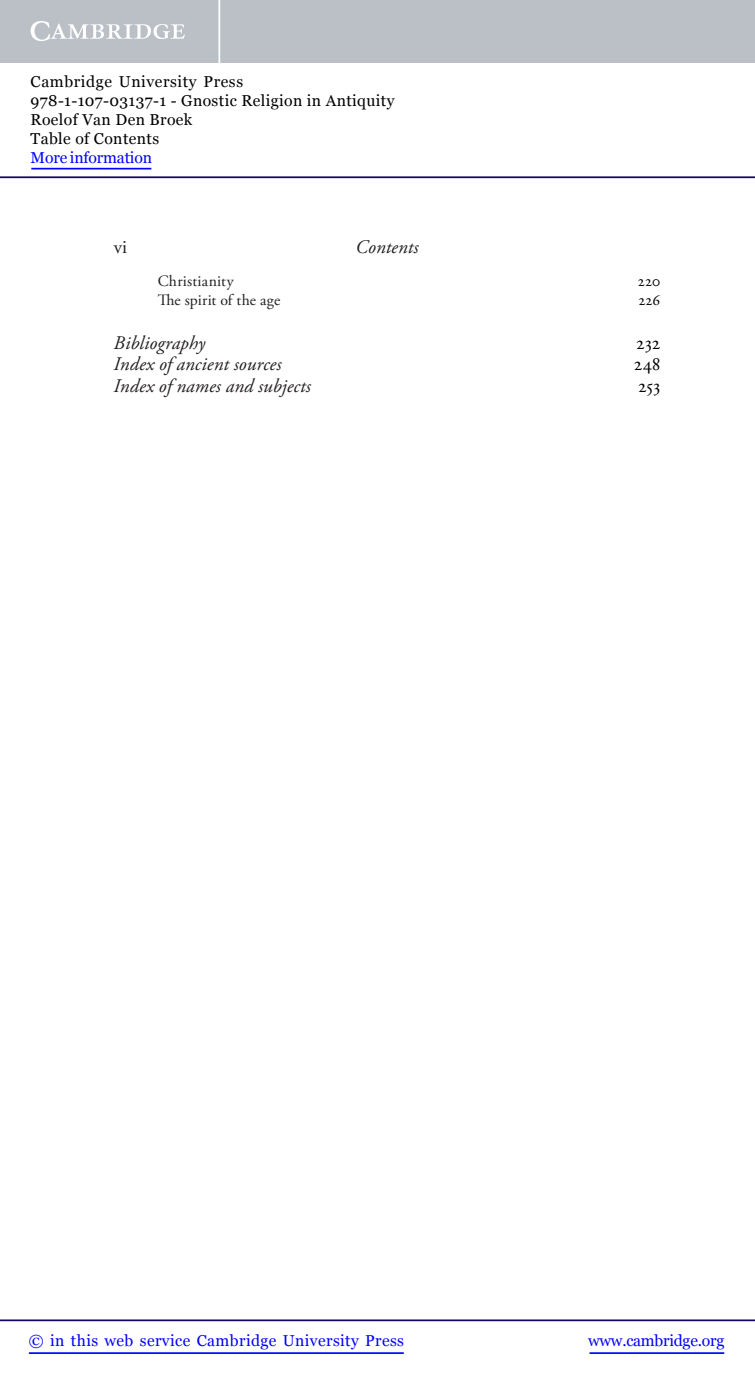
<style>
.page{position:relative;width:755px;height:1385px;background:#fff}
.page>*{position:absolute;margin:0;border:0;box-sizing:border-box;transform-origin:0 0}
.t1{font:italic 19.25px "Adobe Garamond Pro";letter-spacing:.005em;color:#231f20}
.t2{font:19.25px "Adobe Garamond Pro";letter-spacing:-.005em;color:#000}
.t3{font:19.25px "Adobe Garamond Pro";color:#231f20}
.t4{font:15.75px/18.9px "Georgia";letter-spacing:.025em;color:#000}
.t5{font:15.75px "Georgia";letter-spacing:.025em;color:#00f}
.t6{font:15.75px "Adobe Garamond Pro";color:#231f20}
.t7{font:15.75px "Georgia";letter-spacing:-.015em;color:#00f}
.t8{font:15.75px "Georgia";letter-spacing:-.01em;color:#00f}
.t9{font:15.75px "Adobe Garamond Pro";letter-spacing:.015em;color:#000}
</style>
<div class="page">
<hr style="left:589px;top:1352px;width:134px;height:2px;background:#00f">
<hr style="left:0;top:1319px;width:754px;height:2px;background:#150666">
<hr style="left:29px;top:1352px;width:374px;height:2px;background:#00f">
<div style="left:0;top:0;width:754px;height:63px;background:#bac0c6"></div>
<svg style="left:31px;top:21px;width:154px;height:20px"></svg>
<hr style="left:218px;top:0;width:2px;height:63px;background:#fff">
<hr style="left:0;top:176px;width:754px;height:2px;background:#150666">
<hr style="left:31px;top:168px;width:120px;height:1px;background:#00f">
<p class="t4" style="left:31px;top:72px;width:365px">Cambridge University Press<br>978-1-107-03137-1 - Gnostic Religion in Antiquity<br>Roelof Van Den Broek<br>Table of Contents</p>
<p class="t8" style="left:31px;top:148px;width:123px">More information</p>
<p class="t3" style="left:114px;top:235px;width:15px">vi</p>
<p class="t1" style="left:355px;top:235px;width:64px">Contents</p>
<p class="t6" style="left:158px;top:271px;width:77px">Christianity</p>
<p class="t9" style="left:637px;top:271px;width:24px">220</p>
<p class="t6" style="left:158px;top:290px;width:124px">The spirit of the age</p>
<p class="t9" style="left:638px;top:290px;width:24px">226</p>
<p class="t1" style="left:114px;top:331px;width:93px">Bibliography</p>
<p class="t2" style="left:635px;top:331px;width:26px">232</p>
<p class="t1" style="left:114px;top:353px;width:169px">Index of ancient sources</p>
<p class="t2" style="left:633px;top:353px;width:28px">248</p>
<p class="t1" style="left:113px;top:375px;width:198px">Index of names and subjects</p>
<p class="t2" style="left:637px;top:375px;width:24px">253</p>
<p class="t5" style="left:29px;top:1331px;width:376px">© in this web service Cambridge University Press</p>
<p class="t7" style="left:587px;top:1331px;width:137px">www.cambridge.org</p>
</div>
